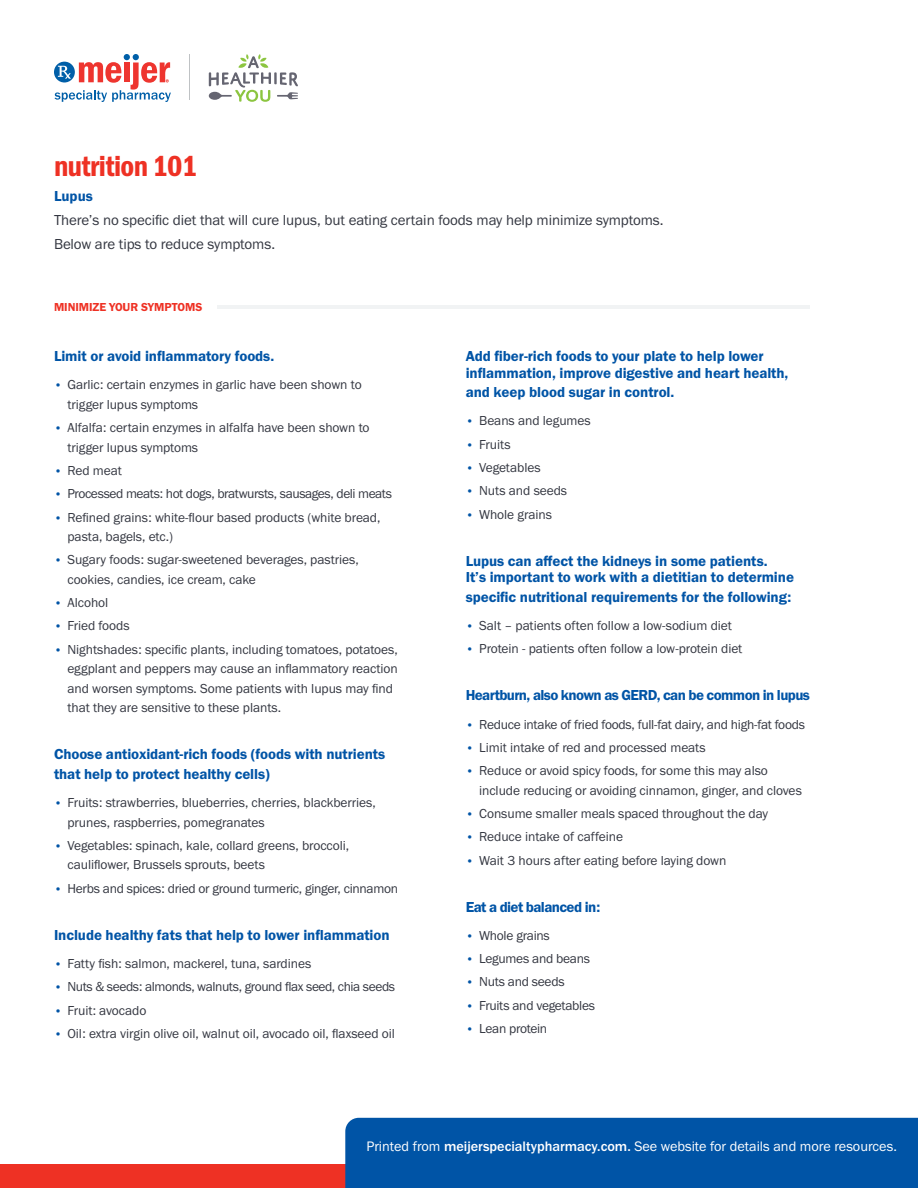
<style>
.page{position:relative;width:918px;height:1188px;background:#fff}
.page>*{position:absolute;margin:0;border:0;box-sizing:border-box;transform-origin:0 0}
.t1{font:30px "Franklin Gothic URW Con Dem";letter-spacing:-.02em;color:#ee3124}
.t2{font:15px/16.5px "Franklin Gothic URW Dem";letter-spacing:-.005em;color:#0054a6}
.t3{font:15px "Franklin Gothic URW Boo";letter-spacing:-.005em;color:#343741}
.t4{font:15px "Franklin Gothic URW Dem";letter-spacing:-.04em;color:#0054a6}
.t5{font:14.25px "Franklin Gothic URW Boo";color:#fff}
.t6{font:13.5px/19.5px "Franklin Gothic URW Boo";letter-spacing:-.005em;color:#343741}
.t7{font:13.5px "Franklin Gothic URW Boo";letter-spacing:-.03em;color:#343741}
.t8{font:13.5px "Franklin Gothic URW Boo";letter-spacing:-.025em;color:#343741}
.t9{font:12px "Franklin Gothic URW Dem";letter-spacing:-.005em;color:#ee3124}
.s1{font-size:12px;color:#0054a6}
.s2{font-family:"Franklin Gothic URW";font-weight:500}
</style>
<div class="page">
<hr style="left:190px;top:54px;width:1px;height:46px;background:#bfc2c4">
<svg style="left:55px;top:54px;width:116px;height:48px"></svg>
<svg style="left:209px;top:54px;width:89px;height:48px"></svg>
<div style="left:0;top:1164px;width:918px;height:24px;background:#ee3124"></div>
<div style="left:345px;top:1118px;width:573px;height:70px;background:#0054a6"></div>
<hr style="left:217px;top:305px;width:593px;height:4px;background:#f1f3f4">
<p class="t1" style="left:54px;top:146px;width:145px">nutrition 101</p>
<p class="t2" style="left:54px;top:187px;width:40px">Lupus</p>
<p class="t3" style="left:54px;top:210px;width:611px">There’s no specifc diet that will cure lupus, but eating certain foods may help minimize symptoms.</p>
<p class="t3" style="left:54px;top:234px;width:223px">Below are tips to reduce symptoms.</p>
<p class="t9" style="left:54px;top:299px;width:150px">MINIMIZE YOUR SYMPTOMS</p>
<p class="t2" style="left:54px;top:348px;width:222px">Limit or avoid infammatory foods.</p>
<p class="t6" style="left:68px;top:375px;width:296px;text-indent:-14px"><span class="s1">•</span> Garlic: certain enzymes in garlic have been shown to trigger lupus symptoms</p>
<p class="t6" style="left:68px;top:418px;width:304px;text-indent:-14px"><span class="s1">•</span> Alfalfa: certain enzymes in alfalfa have been shown to trigger lupus symptoms</p>
<p class="t6" style="left:54px;top:460px;width:69px"><span class="s1">•</span> Red meat</p>
<p class="t7" style="left:54px;top:485px;width:340px"><span class="s1">•</span> Processed meats: hot dogs, bratwursts, sausages, deli meats</p>
<p class="t6" style="left:68px;top:507px;width:314px;text-indent:-14px"><span class="s1">•</span> Refned grains: white-four based products (white bread, pasta, bagels, etc.)</p>
<p class="t6" style="left:68px;top:550px;width:293px;text-indent:-14px"><span class="s1">•</span> Sugary foods: sugar-sweetened beverages, pastries, cookies, candies, ice cream, cake</p>
<p class="t6" style="left:54px;top:593px;width:56px"><span class="s1">•</span> Alcohol</p>
<p class="t6" style="left:54px;top:616px;width:77px"><span class="s1">•</span> Fried foods</p>
<p class="t6" style="left:68px;top:639px;width:332px;text-indent:-14px"><span class="s1">•</span> Nightshades: specifc plants, including tomatoes, potatoes, eggplant and peppers may cause an infammatory reaction and worsen symptoms. Some patients with lupus may fnd that they are sensitive to these plants.</p>
<p class="t2" style="left:54px;top:744px;width:333px;line-height:19.5px">Choose antioxidant-rich foods (foods with nutrients that help to protect healthy cells)</p>
<p class="t6" style="left:68px;top:793px;width:310px;text-indent:-14px"><span class="s1">•</span> Fruits: strawberries, blueberries, cherries, blackberries, prunes, raspberries, pomegranates</p>
<p class="t6" style="left:68px;top:835px;width:283px;text-indent:-14px"><span class="s1">•</span> Vegetables: spinach, kale, collard greens, broccoli, caulifower, Brussels sprouts, beets</p>
<p class="t6" style="left:54px;top:878px;width:346px"><span class="s1">•</span> Herbs and spices: dried or ground turmeric, ginger, cinnamon</p>
<p class="t2" style="left:54px;top:926px;width:337px">Include healthy fats that help to lower infammation</p>
<p class="t6" style="left:54px;top:954px;width:259px"><span class="s1">•</span> Fatty fsh: salmon, mackerel, tuna, sardines</p>
<p class="t7" style="left:54px;top:978px;width:343px"><span class="s1">•</span> Nuts &amp; seeds: almonds, walnuts, ground fax seed, chia seeds</p>
<p class="t6" style="left:54px;top:1000px;width:94px"><span class="s1">•</span> Fruit: avocado</p>
<p class="t6" style="left:54px;top:1023px;width:343px"><span class="s1">•</span> Oil: extra virgin olive oil, walnut oil, avocado oil, faxseed oil</p>
<p class="t2" style="left:466px;top:348px;width:324px">Add fber-rich foods to your plate to help lower infammation, improve digestive and heart health,</p>
<p class="t2" style="left:466px;top:384px;width:210px">and keep blood sugar in control.</p>
<p class="t6" style="left:466px;top:411px;width:127px"><span class="s1">•</span> Beans and legumes</p>
<p class="t6" style="left:466px;top:434px;width:46px"><span class="s1">•</span> Fruits</p>
<p class="t6" style="left:466px;top:457px;width:76px"><span class="s1">•</span> Vegetables</p>
<p class="t6" style="left:466px;top:481px;width:103px"><span class="s1">•</span> Nuts and seeds</p>
<p class="t6" style="left:466px;top:504px;width:88px"><span class="s1">•</span> Whole grains</p>
<p class="t2" style="left:466px;top:552px;width:330px">Lupus can afect the kidneys in some patients.<br>It’s important to work with a dietitian to determine</p>
<p class="t2" style="left:466px;top:588px;width:327px">specifc nutritional requirements for the following:</p>
<p class="t6" style="left:466px;top:615px;width:268px"><span class="s1">•</span> Salt – patients often follow a low-sodium diet</p>
<p class="t6" style="left:466px;top:639px;width:278px"><span class="s1">•</span> Protein - patients often follow a low-protein diet</p>
<p class="t4" style="left:466px;top:686px;width:346px">Heartburn, also known as GERD, can be common in lupus</p>
<p class="t6" style="left:466px;top:714px;width:341px"><span class="s1">•</span> Reduce intake of fried foods, full-fat dairy, and high-fat foods</p>
<p class="t6" style="left:466px;top:737px;width:241px"><span class="s1">•</span> Limit intake of red and processed meats</p>
<p class="t6" style="left:479px;top:761px;width:324px;text-indent:-14px"><span class="s1">•</span> Reduce or avoid spicy foods, for some this may also include reducing or avoiding cinnamon, ginger, and cloves</p>
<p class="t6" style="left:466px;top:803px;width:304px"><span class="s1">•</span> Consume smaller meals spaced throughout the day</p>
<p class="t6" style="left:466px;top:827px;width:159px"><span class="s1">•</span> Reduce intake of caffeine</p>
<p class="t6" style="left:466px;top:850px;width:262px"><span class="s1">•</span> Wait 3 hours after eating before laying down</p>
<p class="t4" style="left:466px;top:898px;width:136px">Eat a diet balanced in:</p>
<p class="t6" style="left:466px;top:925px;width:86px"><span class="s1">•</span> Whole grains</p>
<p class="t6" style="left:466px;top:949px;width:126px"><span class="s1">•</span> Legumes and beans</p>
<p class="t6" style="left:466px;top:972px;width:100px"><span class="s1">•</span> Nuts and seeds</p>
<p class="t6" style="left:466px;top:995px;width:131px"><span class="s1">•</span> Fruits and vegetables</p>
<p class="t8" style="left:466px;top:1020px;width:83px"><span class="s1">•</span> Lean protein</p>
<p class="t5" style="left:366px;top:1137px;width:532px">Printed from <span class="s2">meijerspecialtypharmacy.com.</span> See website for details and more resources.</p>
</div>
